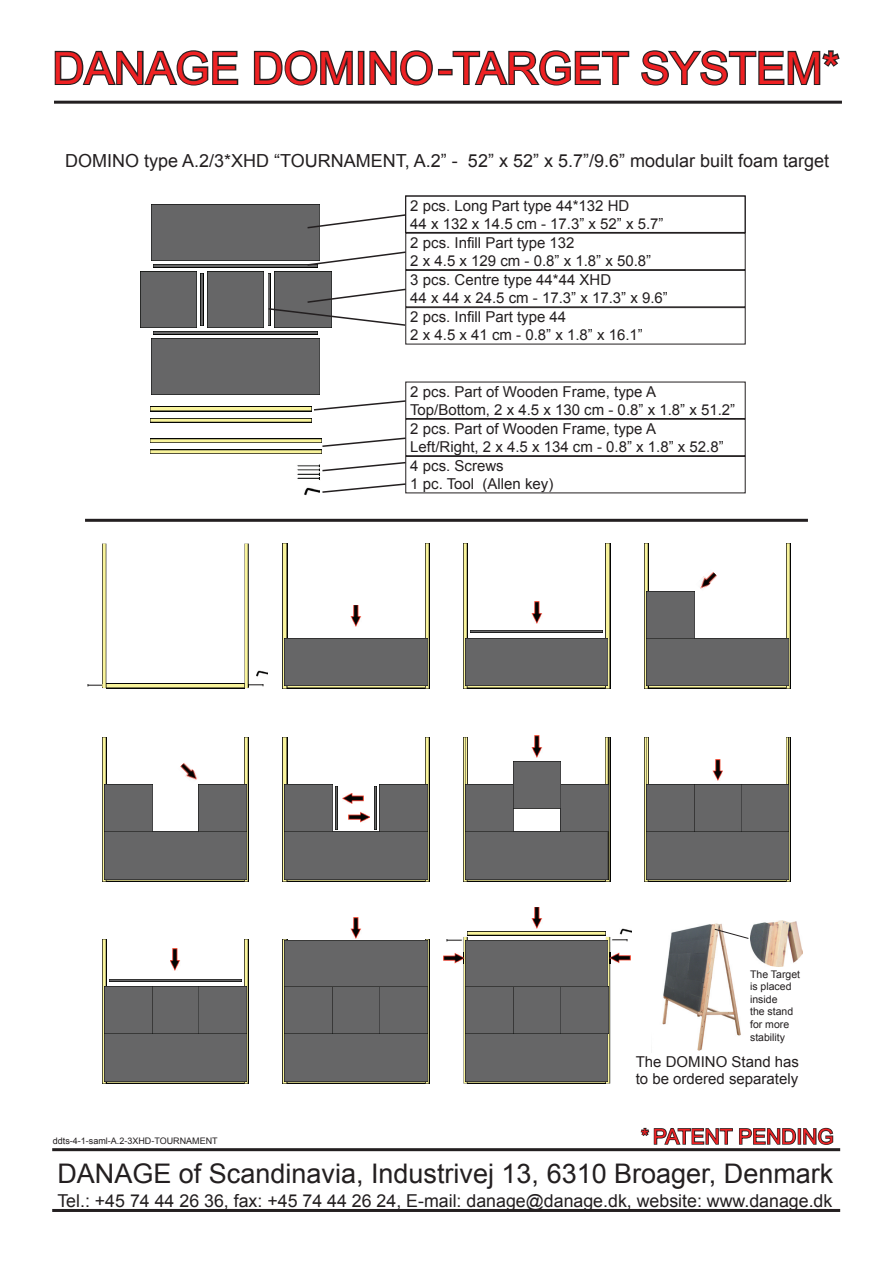
<style>
.page{position:relative;width:893px;height:1263px;background:#fff}
.page>*{position:absolute;margin:0;border:0;box-sizing:border-box;transform-origin:0 0}
.t1{font:44.25px "Arial";color:#ee2123}
.t2{font:27px "Arial";color:#231f20}
.t3{font:21px "Arial";color:#ee2123}
.t4{font:18px "Arial";color:#231f20}
.t5{font:17.85px "Arial";color:#231f20}
.t6{font:15px/18.5px "Arial";color:#231f20}
.t7{font:10.5px/12.6px "Arial";color:#231f20}
.t8{font:9px "Arial";color:#231f20}
.s1{font-size:45px}
</style>
<div class="page">
<img style="left:463px;top:937px;width:5px;height:146px">
<img style="left:468px;top:1081px;width:138px;height:3px">
<img style="left:606px;top:937px;width:4px;height:146px">
<img style="left:106px;top:1081px;width:138px;height:3px">
<img style="left:102px;top:939px;width:4px;height:144px">
<img style="left:244px;top:939px;width:5px;height:144px">
<img style="left:283px;top:939px;width:4px;height:144px">
<img style="left:287px;top:1081px;width:138px;height:3px">
<img style="left:425px;top:939px;width:4px;height:144px">
<img style="left:644px;top:737px;width:4px;height:144px">
<img style="left:648px;top:879px;width:139px;height:3px">
<img style="left:787px;top:737px;width:4px;height:144px">
<img style="left:463px;top:737px;width:5px;height:144px">
<img style="left:468px;top:879px;width:138px;height:3px">
<img style="left:606px;top:737px;width:4px;height:144px">
<img style="left:283px;top:737px;width:4px;height:144px">
<img style="left:287px;top:879px;width:138px;height:3px">
<img style="left:425px;top:737px;width:4px;height:144px">
<img style="left:102px;top:737px;width:4px;height:144px">
<img style="left:106px;top:879px;width:138px;height:3px">
<img style="left:244px;top:737px;width:5px;height:144px">
<img style="left:648px;top:686px;width:139px;height:2px">
<img style="left:644px;top:544px;width:4px;height:144px">
<img style="left:102px;top:544px;width:4px;height:144px">
<img style="left:106px;top:684px;width:138px;height:4px">
<img style="left:244px;top:544px;width:5px;height:144px">
<img style="left:283px;top:544px;width:4px;height:144px">
<img style="left:287px;top:686px;width:138px;height:2px">
<img style="left:425px;top:544px;width:4px;height:144px">
<img style="left:468px;top:931px;width:138px;height:4px">
<div style="left:405px;top:456px;width:341px;height:37px;border:1px solid #231f20"></div>
<img style="left:662px;top:923px;width:79px;height:128px">
<div style="left:405px;top:196px;width:340px;height:37px;border:1px solid #231f20"></div>
<div style="left:405px;top:233px;width:341px;height:37px;border:1px solid #231f20"></div>
<div style="left:405px;top:270px;width:341px;height:37px;border:1px solid #231f20"></div>
<div style="left:405px;top:307px;width:341px;height:37px;border:1px solid #231f20"></div>
<div style="left:405px;top:382px;width:341px;height:37px;border:1px solid #231f20"></div>
<div style="left:405px;top:419px;width:341px;height:37px;border:1px solid #231f20"></div>
<img style="left:304px;top:487px;width:15px;height:9px">
<hr style="left:85px;top:519px;width:723px;height:3px;background:#231f20">
<div style="left:151px;top:204px;width:169px;height:56px;background:#666667"></div>
<div style="left:208px;top:271px;width:56px;height:57px;background:#666667"></div>
<img style="left:153px;top:265px;width:153px;height:2px">
<img style="left:268px;top:273px;width:3px;height:15px">
<img style="left:275px;top:271px;width:56px;height:57px">
<img style="left:201px;top:273px;width:2px;height:53px">
<div style="left:140px;top:271px;width:56px;height:57px;background:#666667"></div>
<img style="left:153px;top:332px;width:165px;height:2px">
<div style="left:151px;top:339px;width:169px;height:56px;background:#666667"></div>
<img style="left:150px;top:407px;width:162px;height:4px">
<img style="left:150px;top:418px;width:162px;height:4px">
<img style="left:150px;top:438px;width:171px;height:4px">
<img style="left:150px;top:449px;width:171px;height:4px">
<img style="left:297px;top:464px;width:23px;height:16px">
<svg style="left:247px;top:667px;width:21px;height:19px"></svg>
<svg style="left:87px;top:684px;width:16px;height:2px"></svg>
<div style="left:285px;top:638px;width:142px;height:48px;background:#666667"></div>
<img style="left:471px;top:631px;width:132px;height:2px">
<img style="left:787px;top:544px;width:4px;height:144px">
<div style="left:646px;top:638px;width:143px;height:48px;background:#666667"></div>
<div style="left:646px;top:591px;width:48px;height:47px;background:#666667"></div>
<div style="left:104px;top:832px;width:143px;height:47px;background:#666667"></div>
<div style="left:104px;top:785px;width:48px;height:47px;background:#666667"></div>
<div style="left:199px;top:785px;width:48px;height:47px;background:#666667"></div>
<div style="left:285px;top:832px;width:142px;height:47px;background:#666667"></div>
<div style="left:285px;top:785px;width:48px;height:47px;background:#666667"></div>
<div style="left:379px;top:785px;width:48px;height:47px;background:#666667"></div>
<img style="left:466px;top:737px;width:2px;height:48px">
<img style="left:606px;top:737px;width:2px;height:48px">
<div style="left:466px;top:832px;width:142px;height:47px;background:#666667"></div>
<div style="left:466px;top:785px;width:47px;height:47px;background:#666667"></div>
<div style="left:560px;top:785px;width:48px;height:47px;background:#666667"></div>
<img style="left:646px;top:737px;width:2px;height:48px">
<img style="left:787px;top:737px;width:2px;height:48px">
<div style="left:646px;top:785px;width:143px;height:94px;background:#666667"></div>
<div style="left:513px;top:761px;width:47px;height:47px;background:#666667"></div>
<div style="left:104px;top:987px;width:143px;height:94px;background:#666667"></div>
<img style="left:109px;top:979px;width:132px;height:3px">
<div style="left:285px;top:940px;width:142px;height:141px;background:#666667"></div>
<div style="left:466px;top:940px;width:142px;height:141px;background:#666667"></div>
<img style="left:351px;top:605px;width:10px;height:21px">
<img style="left:531px;top:602px;width:11px;height:21px">
<img style="left:700px;top:572px;width:17px;height:17px">
<img style="left:180px;top:763px;width:18px;height:17px">
<img style="left:335px;top:786px;width:2px;height:44px">
<img style="left:374px;top:786px;width:3px;height:44px">
<img style="left:349px;top:812px;width:21px;height:10px">
<img style="left:342px;top:793px;width:22px;height:11px">
<img style="left:531px;top:736px;width:11px;height:21px">
<img style="left:712px;top:759px;width:11px;height:21px">
<img style="left:170px;top:949px;width:11px;height:21px">
<img style="left:351px;top:917px;width:10px;height:21px">
<img style="left:531px;top:907px;width:11px;height:21px">
<img style="left:443px;top:953px;width:20px;height:10px">
<svg style="left:463px;top:953px;width:2px;height:10px"></svg>
<img style="left:610px;top:953px;width:20px;height:10px">
<svg style="left:446px;top:939px;width:16px;height:2px"></svg>
<svg style="left:612px;top:928px;width:20px;height:13px"></svg>
<svg style="left:322px;top:482px;width:85px;height:12px"></svg>
<svg style="left:322px;top:461px;width:85px;height:11px"></svg>
<img style="left:463px;top:544px;width:5px;height:144px">
<img style="left:468px;top:686px;width:138px;height:2px">
<img style="left:606px;top:544px;width:4px;height:144px">
<div style="left:466px;top:638px;width:142px;height:48px;background:#666667"></div>
<img style="left:750px;top:920px;width:52px;height:46px">
<svg style="left:714px;top:928px;width:35px;height:11px"></svg>
<svg style="left:306px;top:250px;width:101px;height:17px"></svg>
<svg style="left:306px;top:213px;width:101px;height:16px"></svg>
<svg style="left:268px;top:288px;width:139px;height:39px"></svg>
<svg style="left:321px;top:437px;width:86px;height:11px"></svg>
<svg style="left:314px;top:399px;width:93px;height:12px"></svg>
<hr style="left:54px;top:101px;width:788px;height:3px;background:#231f20">
<hr style="left:52px;top:1209px;width:788px;height:3px;background:#231f20">
<hr style="left:52px;top:1148px;width:788px;height:3px;background:#231f20">
<svg style="left:640px;top:1127px;width:194px;height:18px"></svg>
<svg style="left:54px;top:50px;width:185px;height:36px"></svg>
<svg style="left:253px;top:50px;width:100px;height:36px"></svg>
<div style="left:358px;top:51px;width:6px;height:34px;border:2px solid #231f20"></div>
<svg style="left:369px;top:50px;width:64px;height:36px"></svg>
<div style="left:438px;top:69px;width:15px;height:6px;border:2px solid #231f20"></div>
<svg style="left:451px;top:50px;width:179px;height:36px"></svg>
<svg style="left:641px;top:50px;width:199px;height:36px"></svg>
<h1 class="t1" style="left:53px;top:39px;width:789px">DANAGE DOMINO<span class="s1">-</span>TARGET SYSTEM*</h1>
<p class="t4" style="left:65px;top:149px;width:765px">DOMINO type A.2/3*XHD “TOURNAMENT, A.2” - 52” x 52” x 5.7”/9.6” modular built foam target</p>
<p class="t6" style="left:410px;top:196px;width:259px">2 pcs. Long Part type 44*132 HD<br>44 x 132 x 14.5 cm - 17.3” x 52” x 5.7”<br>2 pcs. Infill Part type 132<br>2 x 4.5 x 129 cm - 0.8” x 1.8” x 50.8”<br>3 pcs. Centre type 44*44 XHD<br>44 x 44 x 24.5 cm - 17.3” x 17.3” x 9.6”<br>2 pcs. Infill Part type 44<br>2 x 4.5 x 41 cm - 0.8” x 1.8” x 16.1”</p>
<p class="t6" style="left:410px;top:382px;width:327px">2 pcs. Part of Wooden Frame, type A Top/Bottom, 2 x 4.5 x 130 cm - 0.8” x 1.8” x 51.2” 2 pcs. Part of Wooden Frame, type A<br>Left/Right, 2 x 4.5 x 134 cm - 0.8” x 1.8” x 52.8”</p>
<p class="t6" style="left:410px;top:457px;width:145px;line-height:18px">4 pcs. Screws<br>1 pc. Tool (Allen key)</p>
<p class="t7" style="left:750px;top:968px;width:52px">The Target is placed inside<br>the stand for more stability</p>
<p class="t6" style="left:636px;top:1054px;width:165px;line-height:16.5px">The DOMINO Stand has to be ordered separately</p>
<p class="t8" style="left:53px;top:1135px;width:166px">ddts-4-1-saml-A.2-3XHD-TOURNAMENT</p>
<h3 class="t3" style="left:641px;top:1123px;width:194px">* PATENT PENDING</h3>
<h2 class="t2" style="left:57px;top:1156px;width:777px">DANAGE of Scandinavia, Industrivej 13, 6310 Broager, Denmark</h2>
<p class="t5" style="left:57px;top:1189px;width:776px">Tel.: +45 74 44 26 36, fax: +45 74 44 26 24, E-mail: danage@danage.dk, website: www.danage.dk</p>
</div>
